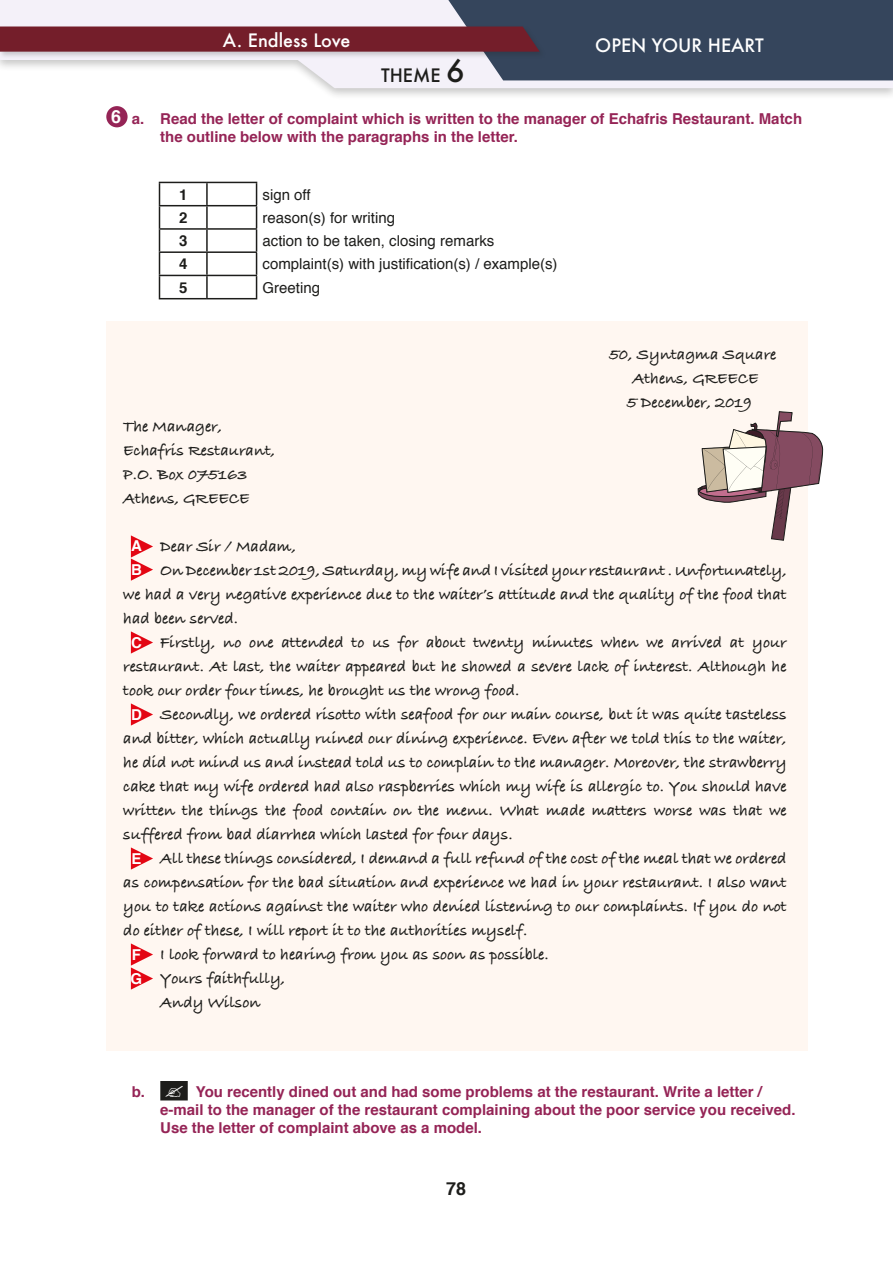
<style>
.page{position:relative;width:893px;height:1263px;background:#fff}
.page>*{position:absolute;margin:0;border:0;box-sizing:border-box;transform-origin:0 0}
.t1{font:500 18px "Futura";color:#fff}
.t2{font:500 18px "Futura";color:#1d1d1b}
.t3{font:700 18px "Helvetica";color:#1d1d1b}
.t4{font:700 16.5px/24px "Bradley Hand ITCTT";color:#1d1d1b;text-align:center}
.t5{font:700 15px/18px "Helvetica";color:#952456}
.t6{font:15px "Helvetica";color:#1d1d1b}
.t7{font:700 15px "Helvetica";color:#1d1d1b}
.s1{font-size:30px}
.s2{font-size:18px;color:#fff}
.s3{font-family:"Helvetica";font-size:15px;color:#fff}
</style>
<div class="page">
<div style="left:0;top:0;width:893px;height:101px;background:#1d1d1b;opacity:.25"></div>
<svg style="left:0;top:80px;width:893px;height:8px;fill:#f4f1f9"></svg>
<svg style="left:0;top:0;width:893px;height:80px"></svg>
<div style="left:160px;top:1081px;width:28px;height:19px;background:#1d1d1b"></div>
<div style="left:106px;top:106px;width:22px;height:21px;background:#952456;border-radius:50%"></div>
<div style="left:106px;top:321px;width:702px;height:729px;background:#fff7f1"></div>
<svg style="left:131px;top:535px;width:22px;height:46px"></svg>
<svg style="left:131px;top:631px;width:22px;height:23px"></svg>
<svg style="left:131px;top:703px;width:22px;height:23px"></svg>
<svg style="left:131px;top:847px;width:22px;height:23px"></svg>
<svg style="left:131px;top:943px;width:22px;height:47px"></svg>
<hr style="left:159px;top:182px;width:48px;height:1px;background:#1d1d1b">
<hr style="left:159px;top:205px;width:48px;height:1px;background:#1d1d1b">
<hr style="left:207px;top:205px;width:50px;height:1px;background:#1d1d1b">
<hr style="left:159px;top:228px;width:48px;height:2px;background:#1d1d1b">
<hr style="left:207px;top:228px;width:50px;height:2px;background:#1d1d1b">
<hr style="left:159px;top:251px;width:48px;height:2px;background:#1d1d1b">
<hr style="left:207px;top:251px;width:50px;height:2px;background:#1d1d1b">
<hr style="left:159px;top:275px;width:48px;height:1px;background:#1d1d1b">
<svg style="left:159px;top:183px;width:1px;height:115px"></svg>
<hr style="left:207px;top:275px;width:50px;height:1px;background:#1d1d1b">
<hr style="left:159px;top:298px;width:48px;height:1px;background:#1d1d1b">
<hr style="left:207px;top:182px;width:50px;height:1px;background:#1d1d1b">
<hr style="left:206px;top:183px;width:2px;height:22px;background:#1d1d1b">
<hr style="left:206px;top:206px;width:2px;height:22px;background:#1d1d1b">
<hr style="left:206px;top:230px;width:2px;height:21px;background:#1d1d1b">
<hr style="left:206px;top:253px;width:2px;height:22px;background:#1d1d1b">
<hr style="left:206px;top:276px;width:2px;height:22px;background:#1d1d1b">
<svg style="left:256px;top:183px;width:1px;height:115px"></svg>
<hr style="left:207px;top:298px;width:50px;height:1px;background:#1d1d1b">
<svg style="left:698px;top:411px;width:126px;height:129px"></svg>
<p class="t1" style="left:223px;top:28px;width:129px">A. Endless Love</p>
<p class="t1" style="left:595px;top:33px;width:170px">OPEN YOUR HEART</p>
<p class="t2" style="left:381px;top:63px;width:85px">THEME <span class="s1">6</span></p>
<p class="t5" style="left:160px;top:111px;width:643px;text-indent:-49px"><span class="s2">6</span> a. Read the letter of complaint which is written to the manager of Echafris Restaurant. Match the outline below with the paragraphs in the letter.</p>
<p class="t7" style="left:179px;top:188px;width:10px">1</p>
<p class="t6" style="left:263px;top:188px;width:50px">sign off</p>
<p class="t7" style="left:179px;top:211px;width:10px">2</p>
<p class="t6" style="left:263px;top:211px;width:134px">reason(s) for writing</p>
<p class="t7" style="left:179px;top:235px;width:10px">3</p>
<p class="t6" style="left:263px;top:235px;width:233px">action to be taken, closing remarks</p>
<p class="t7" style="left:179px;top:258px;width:10px">4</p>
<p class="t6" style="left:263px;top:258px;width:297px">complaint(s) with justification(s) / example(s)</p>
<p class="t7" style="left:179px;top:281px;width:10px">5</p>
<p class="t6" style="left:263px;top:281px;width:59px">Greeting</p>
<p class="t4" style="left:609px;top:343px;width:169px">50, Syntagma Square<br>Athens, GREECE<br>5 December, 2019</p>
<p class="t4" style="left:123px;top:415px;width:153px;text-align:left">The Manager,<br>Echafris Restaurant,<br>P.O. Box 075163<br>Athens, GREECE</p>
<p class="t4" style="left:131px;top:535px;width:166px"><span class="s3">A</span> Dear Sir / Madam,</p>
<p class="t4" style="left:131px;top:559px;width:657px"><span class="s3">B</span> On December 1st 2019, Saturday, my wife and I visited your restaurant . Unfortunately,</p>
<p class="t4" style="left:123px;top:583px;width:665px">we had a very negative experience due to the waiter’s attitude and the quality of the food that</p>
<p class="t4" style="left:123px;top:607px;width:116px">had been served.</p>
<p class="t4" style="left:131px;top:631px;width:657px"><span class="s3">C</span> Firstly, no one attended to us for about twenty minutes when we arrived at your</p>
<p class="t4" style="left:123px;top:655px;width:665px">restaurant. At last, the waiter appeared but he showed a severe lack of interest. Although he</p>
<p class="t4" style="left:123px;top:679px;width:398px">took our order four times, he brought us the wrong food.</p>
<p class="t4" style="left:131px;top:703px;width:657px"><span class="s3">D</span> Secondly, we ordered risotto with seafood for our main course, but it was quite tasteless</p>
<p class="t4" style="left:123px;top:727px;width:665px">and bitter, which actually ruined our dining experience. Even after we told this to the waiter,</p>
<p class="t4" style="left:123px;top:751px;width:665px">he did not mind us and instead told us to complain to the manager. Moreover, the strawberry</p>
<p class="t4" style="left:123px;top:775px;width:665px">cake that my wife ordered had also raspberries which my wife is allergic to. You should have</p>
<p class="t4" style="left:123px;top:799px;width:665px">written the things the food contain on the menu. What made matters worse was that we</p>
<p class="t4" style="left:123px;top:823px;width:391px">suffered from bad diarrhea which lasted for four days.</p>
<p class="t4" style="left:131px;top:847px;width:657px"><span class="s3">E</span> All these things considered, I demand a full refund of the cost of the meal that we ordered</p>
<p class="t4" style="left:123px;top:871px;width:665px">as compensation for the bad situation and experience we had in your restaurant. I also want</p>
<p class="t4" style="left:123px;top:895px;width:665px">you to take actions against the waiter who denied listening to our complaints. If you do not</p>
<p class="t4" style="left:123px;top:919px;width:406px">do either of these, I will report it to the authorities myself.</p>
<p class="t4" style="left:132px;top:943px;width:418px"><span class="s3">F</span> I look forward to hearing from you as soon as possible.</p>
<p class="t4" style="left:131px;top:967px;width:156px"><span class="s3">G</span> Yours faithfully,</p>
<p class="t4" style="left:160px;top:991px;width:102px">Andy Wilson</p>
<p class="t5" style="left:132px;top:1084px;width:15px">b.</p>
<p class="t5" style="left:160px;top:1084px;width:637px;text-indent:36px">You recently dined out and had some problems at the restaurant. Write a letter / e-mail to the manager of the restaurant complaining about the poor service you received.<br>Use the letter of complaint above as a model.</p>
<p class="t3" style="left:446px;top:1181px;width:22px">78</p>
</div>
